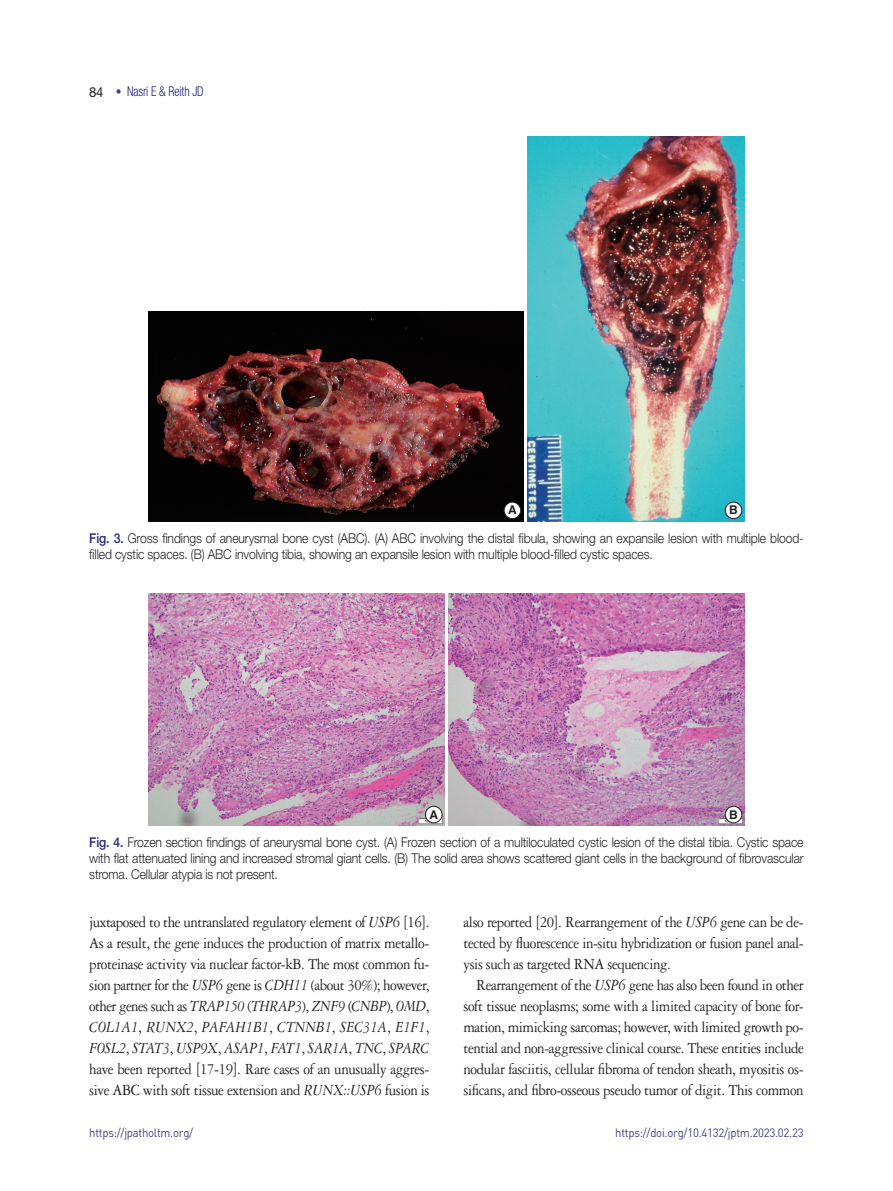
<style>
.page{position:relative;width:893px;height:1191px;background:#fff}
.page>*{position:absolute;margin:0;border:0;box-sizing:border-box;transform-origin:0 0}
.t1{font:16.5px/21px "Garamond 3 LT Std";letter-spacing:-.025em;color:#231f20;text-align:justify;scale:.9 1}
.t2{font:300 13.5px/16.2px "Helvetica Neue LT Std";letter-spacing:-.01em;color:#231f20;scale:.9 1}
.t3{font:300 condensed 13.5px "Helvetica Neue LT Std";letter-spacing:-.01em;color:#26237b;scale:.9 1}
.t4{font:12px "Dinreg";letter-spacing:-.025em;color:#45428b;scale:.95 1}
.t5{font:700 12px "Helvetica LT Std";color:#231f20}
.s1{font-weight:400;font-stretch:normal;font-size:13.8px;color:#231f20}
.s2{font-size:12.75px;color:#45428b}
.s3{font-weight:500;color:#26237b}
.s4{font-style:italic}
.s5{font-family:"Adobe Garamond Pro"}
</style>
<div class="page">
<img style="left:149px;top:311px;width:374px;height:210px">
<img style="left:527px;top:136px;width:217px;height:385px">
<div style="left:504px;top:502px;width:17px;height:17px;background:#fff;border-radius:50%"></div>
<div style="left:504px;top:502px;width:17px;height:17px;border:1px solid #231f20;border-radius:50%"></div>
<div style="left:725px;top:502px;width:17px;height:17px;background:#fff;border-radius:50%"></div>
<div style="left:725px;top:502px;width:17px;height:17px;border:1px solid #231f20;border-radius:50%"></div>
<img style="left:149px;top:593px;width:295px;height:232px">
<img style="left:449px;top:593px;width:295px;height:232px">
<div style="left:425px;top:806px;width:17px;height:17px;background:#fff;border-radius:50%"></div>
<div style="left:425px;top:806px;width:17px;height:17px;border:1px solid #231f20;border-radius:50%"></div>
<div style="left:725px;top:806px;width:17px;height:17px;background:#fff;border-radius:50%"></div>
<div style="left:725px;top:806px;width:17px;height:17px;border:1px solid #231f20;border-radius:50%"></div>
<p class="t3" style="left:89px;top:84px;width:129px"><span class="s1">84</span> <span class="s2">•</span> Nasri E &amp; Reith JD</p>
<p class="t5" style="left:508px;top:503px;width:10px">A</p>
<p class="t5" style="left:729px;top:503px;width:10px">B</p>
<p class="t2" style="left:89px;top:529px;width:795px"><span class="s3">Fig. 3.</span> Gross findings of aneurysmal bone cyst (ABC). (A) ABC involving the distal fibula, showing an expansile lesion with multiple blood&shy;filled cystic spaces. (B) ABC involving tibia, showing an expansile lesion with multiple blood-filled cystic spaces.</p>
<p class="t5" style="left:429px;top:807px;width:10px">A</p>
<p class="t5" style="left:729px;top:807px;width:10px">B</p>
<p class="t2" style="left:89px;top:833px;width:795px;text-align:justify"><span class="s3">Fig. 4.</span> Frozen section findings of aneurysmal bone cyst. (A) Frozen section of a multiloculated cystic lesion of the distal tibia. Cystic space with flat attenuated lining and increased stromal giant cells. (B) The solid area shows scattered giant cells in the background of fibrovascular stroma. Cellular atypia is not present.</p>
<p class="t1" style="left:89px;top:912px;width:379px">juxtaposed to the untranslated regulatory element of <span class="s4">USP6</span> <span class="s5">[</span>16<span class="s5">]</span>.<br>As a result, the gene induces the production of matrix metallo&shy;proteinase activity via nuclear factor-kB. The most common fu&shy;sion partner for the <span class="s4">USP6</span> gene is <span class="s4">CDH11</span> (about 30%); however, other genes such as <span class="s4">TRAP150</span> (<span class="s4">THRAP3</span>), <span class="s4">ZNF9</span> (<span class="s4">CNBP</span>), <span class="s4">OMD</span>, <span class="s4">COL1A1</span>, <span class="s4">RUNX2</span>, <span class="s4">PAFAH1B1</span>, <span class="s4">CTNNB1</span>, <span class="s4">SEC31A</span>, <span class="s4">E1F1</span>, <span class="s4">FOSL2</span>, <span class="s4">STAT3</span>, <span class="s4">USP9X</span>, <span class="s4">ASAP1</span>, <span class="s4">FAT1</span>, <span class="s4">SAR1A</span>, <span class="s4">TNC</span>, <span class="s4">SPARC </span>have been reported <span class="s5">[</span>17-19<span class="s5">]</span>. Rare cases of an unusually aggres&shy;sive ABC with soft tissue extension and <span class="s4">RUNX::USP6</span> fusion is</p>
<p class="t1" style="left:463px;top:912px;width:379px">also reported <span class="s5">[</span>20<span class="s5">]</span>. Rearrangement of the <span class="s4">USP6</span> gene can be de&shy;tected by fluorescence in-situ hybridization or fusion panel anal&shy;ysis such as targeted RNA sequencing.</p>
<p class="t1" style="left:463px;top:975px;width:380px;text-indent:13px">Rearrangement of the <span class="s4">USP6</span> gene has also been found in other soft tissue neoplasms; some with a limited capacity of bone for&shy;mation, mimicking sarcomas; however, with limited growth po&shy;tential and non-aggressive clinical course. These entities include nodular fasciitis, cellular fibroma of tendon sheath, myositis os&shy;sificans, and fibro-osseous pseudo tumor of digit. This common</p>
<p class="t4" style="left:89px;top:1125px;width:111px">https://jpatholtm.org/</p>
<p class="t4" style="left:615px;top:1125px;width:200px">https://doi.org/10.4132/jptm.2023.02.23</p>
</div>
